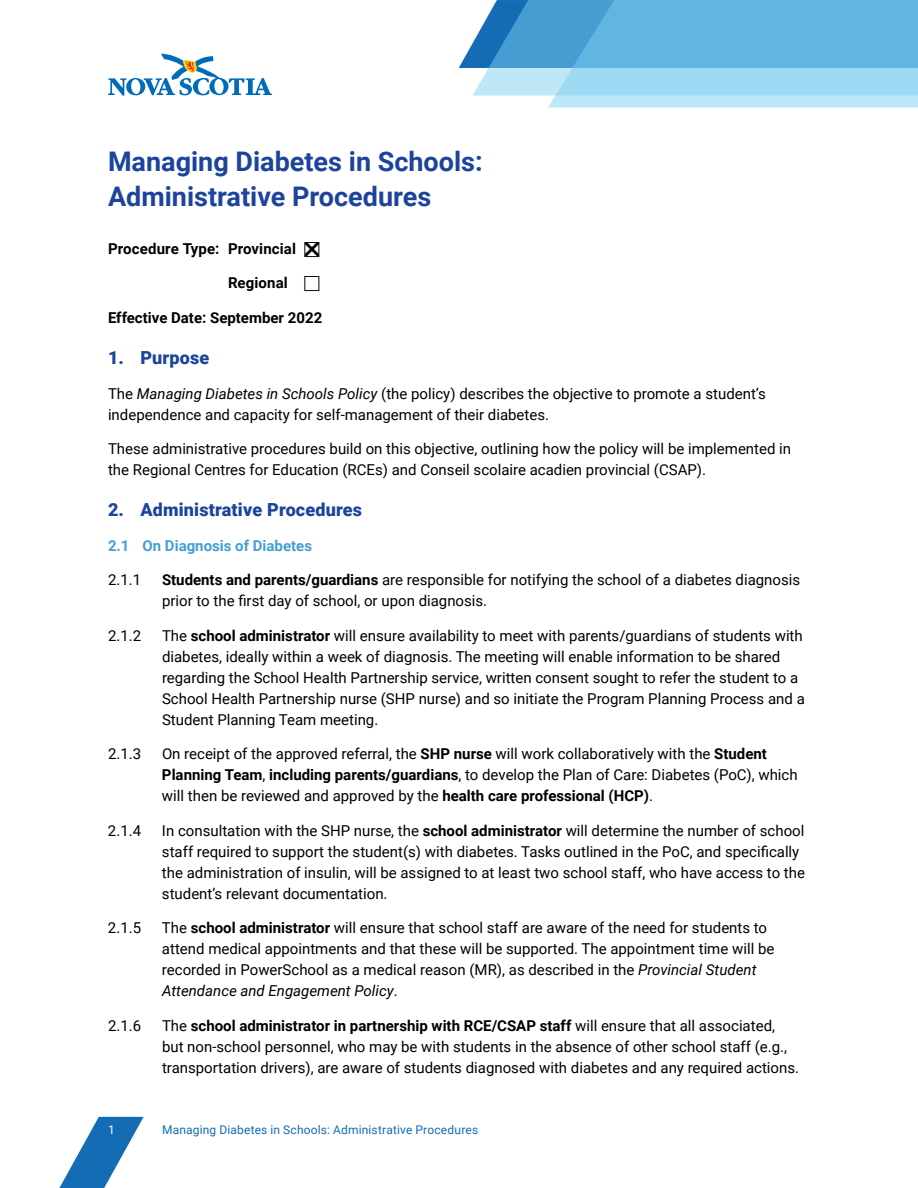
<style>
.page{position:relative;width:918px;height:1188px;background:#fff}
.page>*{position:absolute;margin:0;border:0;box-sizing:border-box;transform-origin:0 0}
.t1{font:700 27px/34.5px "Roboto";color:#1c449c}
.t2{font:900 18px "Roboto";letter-spacing:.01em;color:#1c449c}
.t3{font:15px/21px "Roboto";color:#000}
.t4{font:700 15px "Roboto";color:#000}
.t5{font:700 15px "Roboto";color:#469fd3}
.t6{font:12px "Roboto";letter-spacing:.015em;color:#136cb4}
.t7{font:12px "Roboto";color:#fff}
.s1{font-style:italic}
.s2{font-weight:700}
</style>
<div class="page">
<svg style="left:59px;top:1117px;width:85px;height:71px"></svg>
<svg style="left:108px;top:54px;width:164px;height:42px"></svg>
<svg style="left:459px;top:0;width:459px;height:107px;background:#7cc2e6"></svg>
<h1 class="t1" style="left:108px;top:144px;width:376px">Managing Diabetes in Schools:<br>Administrative Procedures</h1>
<p class="t4" style="left:108px;top:238px;width:190px">Procedure Type: Provincial</p>
<p class="t4" style="left:228px;top:273px;width:61px">Regional</p>
<p class="t4" style="left:108px;top:307px;width:216px">Effective Date: September 2022</p>
<p class="t2" style="left:108px;top:345px;width:103px">1. Purpose</p>
<p class="t3" style="left:108px;top:382px;width:659px">The <span class="s1">Managing Diabetes in Schools Policy</span> (the policy) describes the objective to promote a student’s independence and capacity for self-management of their diabetes.</p>
<p class="t3" style="left:108px;top:438px;width:685px">These administrative procedures build on this objective, outlining how the policy will be implemented in the Regional Centres for Education (RCEs) and Conseil scolaire acadien provincial (CSAP).</p>
<p class="t2" style="left:108px;top:497px;width:256px">2. Administrative Procedures</p>
<p class="t5" style="left:108px;top:535px;width:206px">2.1 On Diagnosis of Diabetes</p>
<p class="t3" style="left:108px;top:569px;width:35px">2.1.1</p>
<p class="t3" style="left:162px;top:569px;width:640px"><span class="s2">Students and parents/guardians</span> are responsible for notifying the school of a diabetes diagnosis prior to the first day of school, or upon diagnosis.</p>
<p class="t3" style="left:108px;top:625px;width:35px">2.1.2</p>
<p class="t3" style="left:162px;top:625px;width:644px">The <span class="s2">school administrator</span> will ensure availability to meet with parents/guardians of students with diabetes, ideally within a week of diagnosis. The meeting will enable information to be shared regarding the School Health Partnership service, written consent sought to refer the student to a School Health Partnership nurse (SHP nurse) and so initiate the Program Planning Process and a Student Planning Team meeting.</p>
<p class="t3" style="left:108px;top:743px;width:35px">2.1.3</p>
<p class="t3" style="left:162px;top:743px;width:637px">On receipt of the approved referral, the <span class="s2">SHP nurse</span> will work collaboratively with the <span class="s2">Student<br>Planning Team</span>, <span class="s2">including parents/guardians</span>, to develop the Plan of Care: Diabetes (PoC), which will then be reviewed and approved by the <span class="s2">health care professional (HCP)</span>.</p>
<p class="t3" style="left:108px;top:820px;width:35px">2.1.4</p>
<p class="t3" style="left:162px;top:820px;width:645px">In consultation with the SHP nurse, the <span class="s2">school administrator</span> will determine the number of school staff required to support the student(s) with diabetes. Tasks outlined in the PoC, and specifically the administration of insulin, will be assigned to at least two school staff, who have access to the student’s relevant documentation.</p>
<p class="t3" style="left:108px;top:917px;width:35px">2.1.5</p>
<p class="t3" style="left:162px;top:917px;width:614px">The <span class="s2">school administrator</span> will ensure that school staff are aware of the need for students to attend medical appointments and that these will be supported. The appointment time will be recorded in PowerSchool as a medical reason (MR), as described in the <span class="s1">Provincial Student Attendance and Engagement Policy</span>.</p>
<p class="t3" style="left:108px;top:1015px;width:35px">2.1.6</p>
<p class="t3" style="left:162px;top:1015px;width:639px">The <span class="s2">school administrator in partnership with RCE/CSAP staff</span> will ensure that all associated, but non-school personnel, who may be with students in the absence of other school staff (e.g., transportation drivers), are aware of students diagnosed with diabetes and any required actions.</p>
<p class="t7" style="left:108px;top:1121px;width:8px">1</p>
<p class="t6" style="left:162px;top:1121px;width:318px">Managing Diabetes in Schools: Administrative Procedures</p>
</div>
